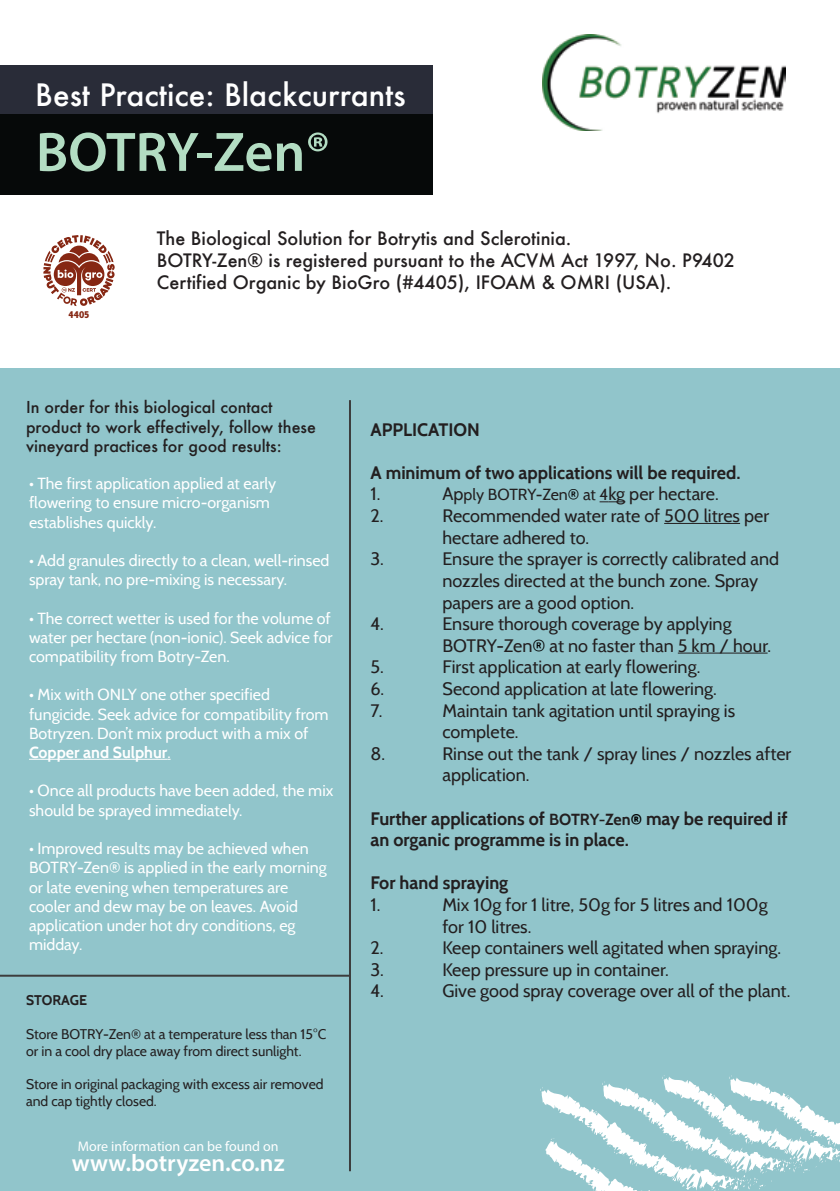
<style>
.page{position:relative;width:840px;height:1191px;background:#fff}
.page>*{position:absolute;margin:0;border:0;box-sizing:border-box;transform-origin:0 0}
.t1{font:600 56px "Myriad Pro";letter-spacing:-.005em;color:#b3ddc3}
.t2{font:500 30px "Futura";color:#fff}
.t3{font:600 24px "Myriad Pro";color:#fff}
.t4{font:18px/21.6px "Cabin";color:#231f20}
.t5{font:500 18px/21.6px "Futura";color:#231f20}
.t6{font:700 18px/21.6px "Cabin";color:#231f20}
.t7{font:16px/19.2px "Cabin";color:#fff}
.t8{font:500 16px/19.2px "Futura";color:#231f20}
.t9{font:14px/16.8px "Cabin";color:#231f20}
.t10{font:14px "Myriad Pro";color:#fff}
.t11{font:700 14px "Cabin";color:#231f20}
.t12{font:800 condensed 10.4px "Abadi";color:#862713}
.s1{font-weight:700}
.s2{font-size:16px}
.s3{font-size:16px;color:#000}
.s4{color:#000}
</style>
<div class="page">
<div style="left:0;top:65px;width:432px;height:64px;background:#292c38"></div>
<div style="left:0;top:368px;width:839px;height:823px;background:#91c5cb"></div>
<div style="left:0;top:114px;width:432px;height:81px;background:#060909"></div>
<hr style="left:0;top:974px;width:350px;height:2px;background:#3c3d3d">
<svg style="left:599px;top:501px;width:26px;height:1px"></svg>
<hr style="left:663px;top:523px;width:76px;height:1px;background:#231f20">
<hr style="left:677px;top:652px;width:90px;height:1px;background:#231f20">
<svg style="left:540px;top:1075px;width:299px;height:116px"></svg>
<svg style="left:43px;top:235px;width:72px;height:71px"></svg>
<img style="left:542px;top:34px;width:243px;height:96px">
<hr style="left:349px;top:400px;width:2px;height:771px;background:#3c3d3d">
<hr style="left:29px;top:759px;width:54px;height:1px;background:#fff">
<svg style="left:83px;top:759px;width:26px;height:1px"></svg>
<hr style="left:109px;top:759px;width:58px;height:1px;background:#fff">
<h2 class="t2" style="left:35px;top:74px;width:371px">Best Practice: Blackcurrants</h2>
<h1 class="t1" style="left:36px;top:116px;width:295px">BOTRY-Zen®</h1>
<p class="t12" style="left:68px;top:309px;width:23px">4405</p>
<p class="t5" style="left:157px;top:228px;width:579px">The Biological Solution for Botrytis and Sclerotinia.<br>BOTRY-Zen® is registered pursuant to the ACVM Act 1997, No. P9402<br>Certified Organic by BioGro (#4405), IFOAM &amp; OMRI (USA).</p>
<p class="t8" style="left:26px;top:397px;width:291px">In order for this biological contact product to work effectively, follow these vineyard practices for good results:</p>
<p class="t7" style="left:29px;top:474px;width:249px">• The first application applied at early flowering to ensure micro-organism establishes quickly.</p>
<p class="t7" style="left:29px;top:550px;width:302px">• Add granules directly to a clean, well-rinsed spray tank, no pre-mixing is necessary.</p>
<p class="t7" style="left:29px;top:608px;width:305px;text-align:justify">• The correct wetter is used for the volume of water per hectare (non-ionic). Seek advice for compatibility from Botry-Zen.</p>
<p class="t7" style="left:29px;top:685px;width:301px">• Mix with ONLY one other specified fungicide. Seek advice for compatibility from Botryzen. Don’t mix product with a mix of <span class="s1">Copper and Sulphur</span>.</p>
<p class="t7" style="left:29px;top:781px;width:305px">• Once all products have been added, the mix should be sprayed immediately.</p>
<p class="t7" style="left:29px;top:838px;width:299px">• Improved results may be achieved when BOTRY-Zen® is applied in the early morning or late evening when temperatures are cooler and dew may be on leaves. Avoid application under hot dry conditions, eg midday.</p>
<p class="t11" style="left:26px;top:992px;width:62px">STORAGE</p>
<p class="t9" style="left:26px;top:1025px;width:302px">Store BOTRY-Zen® at a temperature less than 15°C or in a cool dry place away from direct sunlight.</p>
<p class="t9" style="left:26px;top:1076px;width:299px">Store in original packaging with excess air removed and cap tightly closed.</p>
<p class="t10" style="left:78px;top:1138px;width:202px">More information can be found on</p>
<h3 class="t3" style="left:72px;top:1148px;width:214px">www.botryzen.co.nz</h3>
<p class="t6" style="left:370px;top:418px;width:111px">APPLICATION</p>
<p class="t6" style="left:370px;top:462px;width:371px">A minimum of two applications will be required.</p>
<p class="t4" style="left:370px;top:483px;width:12px">1.</p>
<p class="t4" style="left:442px;top:483px;width:277px">Ap<span class="s2">ply BOTRY-Zen</span><span class="s3">®</span> <span class="s2">at 4</span>kg per hectare.</p>
<p class="t4" style="left:370px;top:505px;width:15px">2.</p>
<p class="t4" style="left:442px;top:505px;width:328px">Recommended water rate of 500 litres per hectare adhered to.</p>
<p class="t4" style="left:370px;top:548px;width:15px">3.</p>
<p class="t4" style="left:442px;top:548px;width:338px">Ensure the sprayer is correctly calibrated and nozzles directed at the bunch zone. Spray papers are a good option.</p>
<p class="t4" style="left:370px;top:613px;width:15px">4.</p>
<p class="t4" style="left:442px;top:613px;width:330px">Ensure thorough coverage by applying<br>BOTRY-Zen<span class="s4">®</span> at no faster than 5 km / hour.</p>
<p class="t4" style="left:370px;top:656px;width:15px">5.</p>
<p class="t4" style="left:442px;top:656px;width:259px">First application at early flowering.</p>
<p class="t4" style="left:370px;top:677px;width:15px">6.</p>
<p class="t4" style="left:442px;top:677px;width:275px">Second application at late flowering.</p>
<p class="t4" style="left:370px;top:699px;width:14px">7.</p>
<p class="t4" style="left:442px;top:699px;width:294px">Maintain tank agitation until spraying is complete.</p>
<p class="t4" style="left:370px;top:742px;width:16px">8.</p>
<p class="t4" style="left:442px;top:742px;width:350px">Rinse out the tank / spray lines / nozzles after application.</p>
<p class="t6" style="left:370px;top:807px;width:418px">Further applications of <span class="s2">BOTRY-Zen</span><span class="s3">®</span> may be required if an organic programme is in place.</p>
<p class="t6" style="left:370px;top:872px;width:139px">For hand spraying</p>
<p class="t4" style="left:370px;top:893px;width:12px">1.</p>
<p class="t4" style="left:442px;top:893px;width:326px">Mix 10g for 1 litre, 50g for 5 litres and 100g for 10 litres.</p>
<p class="t4" style="left:370px;top:937px;width:15px">2.</p>
<p class="t4" style="left:442px;top:937px;width:340px">Keep containers well agitated when spraying.</p>
<p class="t4" style="left:370px;top:958px;width:15px">3.</p>
<p class="t4" style="left:442px;top:958px;width:228px">Keep pressure up in container.</p>
<p class="t4" style="left:370px;top:980px;width:15px">4.</p>
<p class="t4" style="left:442px;top:980px;width:349px">Give good spray coverage over all of the plant.</p>
</div>
